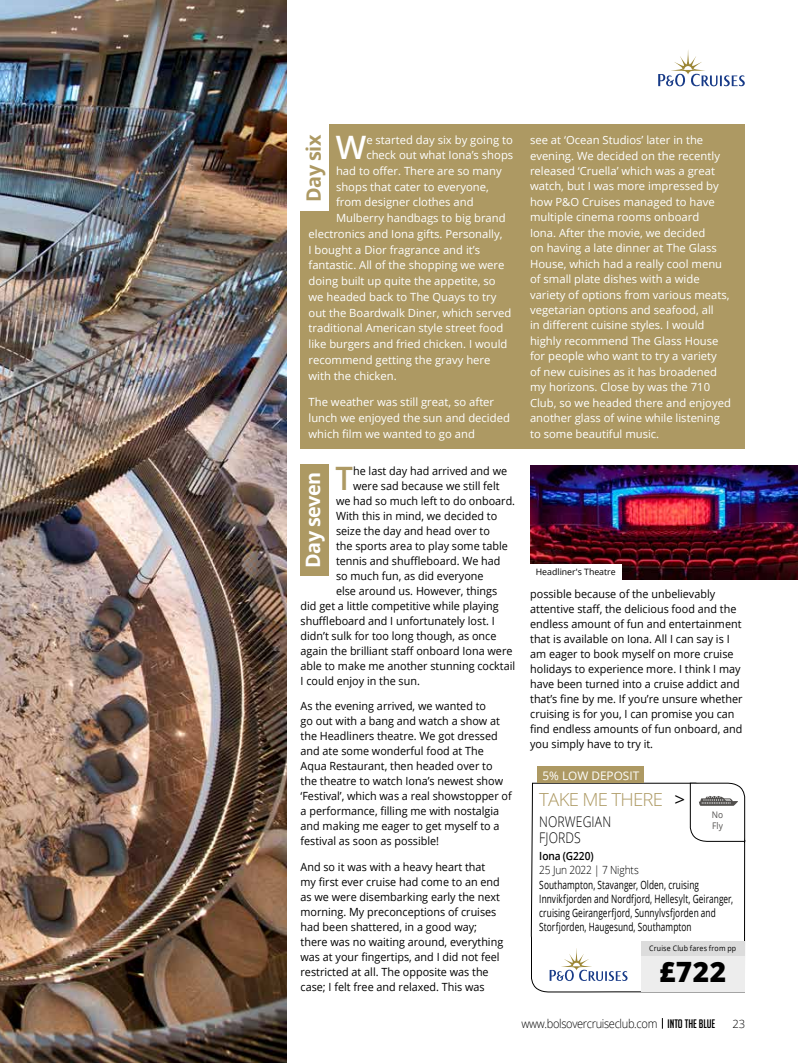
<style>
.page{position:relative;width:798px;height:1063px;background:#fff}
.page>*{position:absolute;margin:0;border:0;box-sizing:border-box;transform-origin:0 0}
.t1{font:600 32.25px "Open Sans";color:#fff}
.t2{font:600 32.25px "Open Sans";color:#ad9963;scale:.96 1}
.t3{font:800 28px "Open Sans";color:#000}
.t4{font:700 19.75px "Open Sans";letter-spacing:-.03em;color:#fff}
.t5{font:700 19.75px "Open Sans";letter-spacing:-.03em;color:#ad9963}
.t6{font:300 18px "Open Sans";letter-spacing:-.04em;color:#ad9963;scale:1.04 1}
.t7{font:300 14.62px/15.9px "Open Sans";letter-spacing:.01em;color:#000;scale:.83 1}
.t8{font:300 12px "Open Sans";letter-spacing:-.03em;color:#000;scale:.92 1}
.t9{font:11.88px "Open Sans";color:#fff}
.t10{font:11.5px/13.9px "Open Sans";letter-spacing:.01em;color:#000;scale:.72 1}
.t11{font:11.25px/15px "Open Sans";color:#000;scale:.96 1}
.t12{font:11.25px/15.5px "Open Sans";color:#fff}
.t13{font:300 11.25px "Open Sans";letter-spacing:-.01em;color:#000;scale:.9 1}
.t14{font:600 11.25px "Open Sans";letter-spacing:-.005em;color:#000;scale:.9 1}
.t15{font:300 11.25px "Open Sans";letter-spacing:-.01em;color:#000}
.t16{font:9.12px/10.5px "Open Sans";color:#52504e;scale:.92 1}
.t17{font:8.75px "Open Sans";color:#000}
.t18{font:7.62px "Open Sans";letter-spacing:.025em;color:#000;scale:.92 1}
.s1{font-weight:400;color:#000}
.s2{font-family:"Big Noodle Titling";font-weight:400}
</style>
<div class="page">
<div style="left:300px;top:124px;width:444px;height:324px;background:#ad9963"></div>
<img style="left:0;top:0;width:286px;height:1063px">
<img style="left:530px;top:466px;width:267px;height:113px">
<div style="left:300px;top:464px;width:29px;height:112px;background:#ad9963"></div>
<div style="left:300px;top:124px;width:29px;height:86px;background:#fff"></div>
<svg style="left:658px;top:50px;width:86px;height:36px"></svg>
<div style="left:530px;top:564px;width:91px;height:15px;background:#fff"></div>
<svg style="left:531px;top:783px;width:213px;height:210px"></svg>
<div style="left:641px;top:942px;width:103px;height:50px;background:#ededed"></div>
<div style="left:641px;top:941px;width:103px;height:14px;background:#dcdcdc"></div>
<svg style="left:689px;top:783px;width:55px;height:59px"></svg>
<div style="left:537px;top:766px;width:106px;height:17px;background:#ad9963"></div>
<svg style="left:549px;top:948px;width:78px;height:33px"></svg>
<h3 class="t5" style="left:300px;top:202px;width:68px;rotate:-90deg">Day six</h3>
<h1 class="t1" style="left:336px;top:125px;width:32px">W</h1>
<p class="t12" style="left:366px;top:132px;width:148px">e started day six by going to</p>
<p class="t12" style="left:366px;top:147px;width:148px">check out what Iona’s shops</p>
<p class="t12" style="left:336px;top:163px;width:167px">had to offer. There are so many</p>
<p class="t12" style="left:336px;top:179px;width:154px">shops that cater to everyone,</p>
<p class="t12" style="left:336px;top:194px;width:139px">from designer clothes and</p>
<p class="t12" style="left:336px;top:210px;width:171px">Mulberry handbags to big brand</p>
<p class="t12" style="left:308px;top:226px;width:195px">electronics and Iona gifts. Personally,</p>
<p class="t12" style="left:308px;top:242px;width:173px">I bought a Dior fragrance and it’s</p>
<p class="t12" style="left:308px;top:257px;width:197px">fantastic. All of the shopping we were</p>
<p class="t12" style="left:308px;top:273px;width:188px">doing built up quite the appetite, so</p>
<p class="t12" style="left:308px;top:289px;width:189px">we headed back to The Quays to try</p>
<p class="t12" style="left:308px;top:305px;width:204px">out the Boardwalk Diner, which served</p>
<p class="t12" style="left:308px;top:320px;width:196px">traditional American style street food</p>
<p class="t12" style="left:308px;top:336px;width:200px">like burgers and fried chicken. I would</p>
<p class="t12" style="left:308px;top:352px;width:183px">recommend getting the gravy here</p>
<p class="t12" style="left:308px;top:368px;width:90px">with the chicken.</p>
<p class="t12" style="left:308px;top:394px;width:203px">The weather was still great, so after lunch we enjoyed the sun and decided which film we wanted to go and</p>
<h1 class="t2" style="left:335px;top:456px;width:20px">T</h1>
<p class="t11" style="left:353px;top:463px;width:162px">he last day had arrived and we</p>
<h3 class="t4" style="left:299px;top:568px;width:97px;rotate:-90deg">Day seven</h3>
<p class="t11" style="left:353px;top:478px;width:154px">were sad because we still felt</p>
<p class="t11" style="left:336px;top:493px;width:188px">we had so much left to do onboard.</p>
<p class="t11" style="left:336px;top:508px;width:169px">With this in mind, we decided to</p>
<p class="t11" style="left:336px;top:523px;width:162px">seize the day and head over to</p>
<p class="t11" style="left:336px;top:538px;width:180px">the sports area to play some table</p>
<p class="t11" style="left:336px;top:553px;width:173px">tennis and shuffleboard. We had</p>
<p class="t11" style="left:336px;top:568px;width:155px">so much fun, as did everyone</p>
<p class="t11" style="left:336px;top:583px;width:169px">else around us. However, things</p>
<p class="t11" style="left:300px;top:598px;width:208px">did get a little competitive while playing</p>
<p class="t11" style="left:300px;top:613px;width:204px">shuffleboard and I unfortunately lost. I</p>
<p class="t11" style="left:300px;top:628px;width:205px">didn’t sulk for too long though, as once</p>
<p class="t11" style="left:300px;top:643px;width:222px">again the brilliant staff onboard Iona were</p>
<p class="t11" style="left:300px;top:658px;width:225px">able to make me another stunning cocktail</p>
<p class="t11" style="left:300px;top:673px;width:126px">I could enjoy in the sun.</p>
<p class="t11" style="left:300px;top:698px;width:221px">As the evening arrived, we wanted to<br>go out with a bang and watch a show at the Headliners theatre. We got dressed and ate some wonderful food at The Aqua Restaurant, then headed over to the theatre to watch Iona’s newest show ‘Festival’, which was a real showstopper of a performance, filling me with nostalgia and making me eager to get myself to a festival as soon as possible!</p>
<p class="t11" style="left:300px;top:859px;width:212px">And so it was with a heavy heart that my first ever cruise had come to an end as we were disembarking early the next morning. My preconceptions of cruises had been shattered, in a good way; there was no waiting around, everything was at your fingertips, and I did not feel restricted at all. The opposite was the case; I felt free and relaxed. This was</p>
<p class="t12" style="left:530px;top:132px;width:202px">see at ‘Ocean Studios’ later in the evening. We decided on the recently released ‘Cruella’ which was a great watch, but I was more impressed by how P&amp;O Cruises managed to have multiple cinema rooms onboard<br>Iona. After the movie, we decided<br>on having a late dinner at The Glass House, which had a really cool menu of small plate dishes with a wide variety of options from various meats, vegetarian options and seafood, all<br>in different cuisine styles. I would highly recommend The Glass House for people who want to try a variety<br>of new cuisines as it has broadened my horizons. Close by was the 710<br>Club, so we headed there and enjoyed another glass of wine while listening to some beautiful music.</p>
<p class="t17" style="left:535px;top:566px;width:81px">Headliner's Theatre</p>
<p class="t11" style="left:530px;top:587px;width:222px">possible because of the unbelievably attentive staff, the delicious food and the endless amount of fun and entertainment that is available on Iona. All I can say is I am eager to book myself on more cruise holidays to experience more. I think I may have been turned into a cruise addict and that’s fine by me. If you’re unsure whether cruising is for you, I can promise you can find endless amounts of fun onboard, and you simply have to try it.</p>
<p class="t9" style="left:542px;top:767px;width:98px">5% LOW DEPOSIT</p>
<h3 class="t6" style="left:539px;top:787px;width:142px">TAKE ME THERE <span class="s1">&gt;</span></h3>
<p class="t7" style="left:539px;top:813px;width:88px">NORWEGIAN<br>FJORDS</p>
<p class="t14" style="left:539px;top:848px;width:62px">Iona (G220)</p>
<p class="t13" style="left:539px;top:862px;width:112px">25 Jun 2022 | 7 Nights</p>
<p class="t16" style="left:711px;top:810px;width:14px">No<br>Fly</p>
<p class="t10" style="left:539px;top:878px;width:271px">Southampton, Stavanger, Olden, cruising Innvikfjorden and Nordfjord, Hellesylt, Geiranger, cruising Geirangerfjord, Sunnylvsfjorden and Storfjorden, Haugesund, Southampton</p>
<p class="t18" style="left:649px;top:943px;width:96px">Cruise Club fares from pp</p>
<h2 class="t3" style="left:659px;top:950px;width:68px">£722</h2>
<p class="t8" style="left:521px;top:1015px;width:212px">www.bolsovercruiseclub.com <span class="s2">INTO THE BLUE</span></p>
<p class="t15" style="left:732px;top:1016px;width:14px">23</p>
</div>
